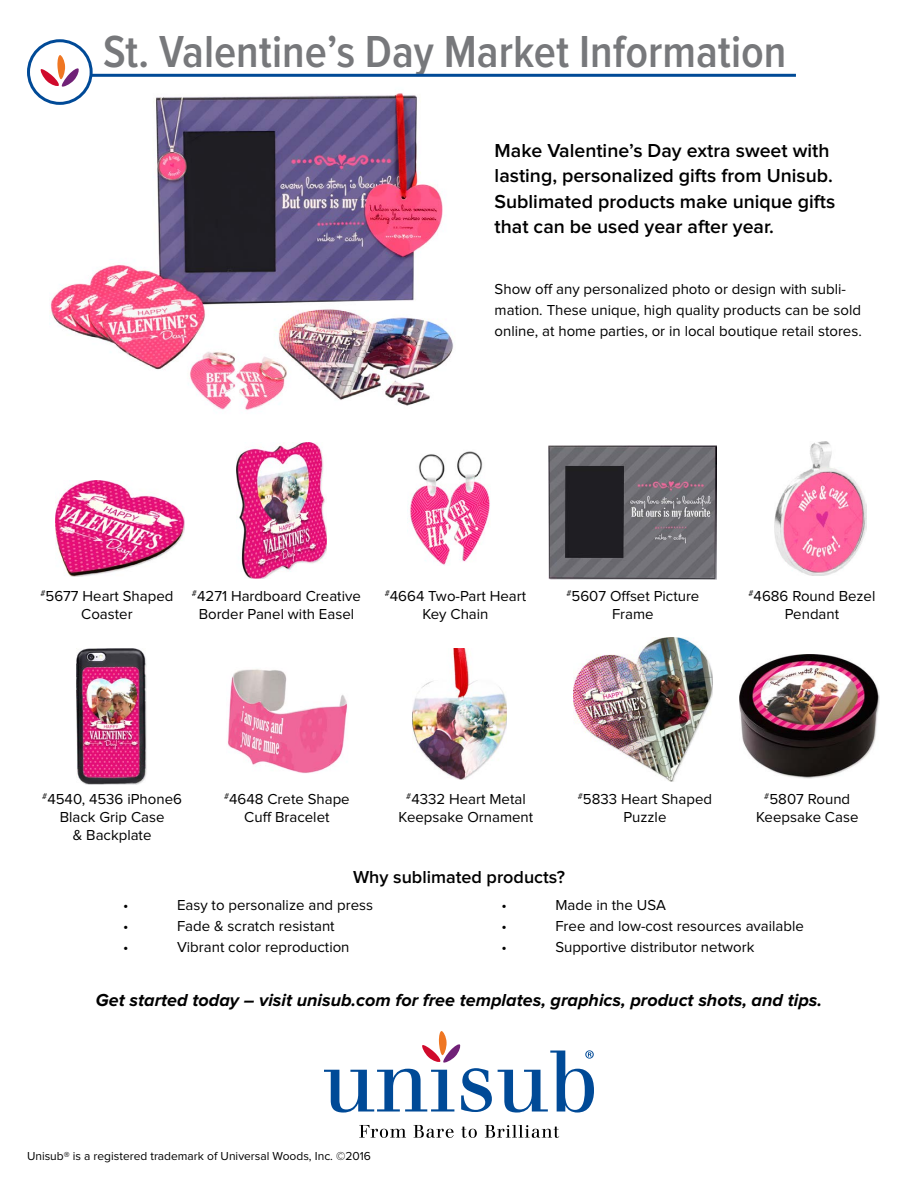
<style>
.page{position:relative;width:918px;height:1188px;background:#fff}
.page>*{position:absolute;margin:0;border:0;box-sizing:border-box;transform-origin:0 0}
.t1{font:600 46.5px "Proxima Nova Cond";color:#77787b}
.t2{font:600 19.5px/25.5px "Proxima Nova";color:#000}
.t3{font:italic 700 18px "Proxima Nova";color:#000}
.t4{font:600 18px "Proxima Nova";color:#000}
.t5{font:15px/18px "Proxima Nova";color:#000;text-align:center}
.t6{font:12px "Proxima Nova";color:#000}
</style>
<div class="page">
<img style="left:49px;top:85px;width:404px;height:325px">
<svg style="left:324px;top:1031px;width:168px;height:82px"></svg>
<svg style="left:498px;top:1050px;width:96px;height:63px"></svg>
<svg style="left:359px;top:1125px;width:47px;height:13px"></svg>
<svg style="left:414px;top:1125px;width:40px;height:13px"></svg>
<svg style="left:461px;top:1127px;width:16px;height:11px"></svg>
<svg style="left:485px;top:1125px;width:74px;height:13px"></svg>
<div style="left:29px;top:41px;width:62px;height:62px;background:#fff;border-radius:50%"></div>
<div style="left:27px;top:39px;width:66px;height:66px;border:3px solid #004a97;border-radius:50%"></div>
<hr style="left:92px;top:74px;width:704px;height:3px;background:#004a97">
<svg style="left:40px;top:55px;width:39px;height:32px"></svg>
<img style="left:55px;top:481px;width:130px;height:95px">
<img style="left:77px;top:649px;width:70px;height:136px">
<img style="left:236px;top:442px;width:91px;height:136px">
<img style="left:227px;top:669px;width:121px;height:105px">
<img style="left:548px;top:445px;width:168px;height:135px">
<img style="left:573px;top:638px;width:140px;height:143px">
<img style="left:740px;top:655px;width:139px;height:123px">
<img style="left:407px;top:451px;width:83px;height:114px">
<img style="left:413px;top:649px;width:93px;height:130px">
<img style="left:775px;top:441px;width:91px;height:134px">
<h1 class="t1" style="left:103px;top:30px;width:685px">St. Valentine’s Day Market Information</h1>
<h2 class="t2" style="left:495px;top:138px;width:342px">Make Valentine’s Day extra sweet with lasting, personalized gifts from Unisub.<br>Sublimated products make unique gifts that can be used year after year.</h2>
<p class="t5" style="left:495px;top:279px;width:369px;line-height:21px;text-align:left">Show off any personalized photo or design with subli&shy;mation. These unique, high quality products can be sold online, at home parties, or in local boutique retail stores.</p>
<p class="t5" style="left:40px;top:588px;width:135px"><sup>#</sup>5677 Heart Shaped<br>Coaster</p>
<p class="t5" style="left:192px;top:588px;width:170px"><sup>#</sup>4271 Hardboard Creative<br>Border Panel with Easel</p>
<p class="t5" style="left:385px;top:588px;width:143px"><sup>#</sup>4664 Two-Part Heart<br>Key Chain</p>
<p class="t5" style="left:566px;top:588px;width:135px"><sup>#</sup>5607 Offset Picture<br>Frame</p>
<p class="t5" style="left:748px;top:588px;width:128px"><sup>#</sup>4686 Round Bezel<br>Pendant</p>
<p class="t5" style="left:42px;top:791px;width:141px"><sup>#</sup>4540, 4536 iPhone6<br>Black Grip Case<br>&amp; Backplate</p>
<p class="t5" style="left:224px;top:791px;width:127px"><sup>#</sup>4648 Crete Shape<br>Cuff Bracelet</p>
<p class="t5" style="left:399px;top:791px;width:136px"><sup>#</sup>4332 Heart Metal<br>Keepsake Ornament</p>
<p class="t5" style="left:578px;top:791px;width:136px"><sup>#</sup>5833 Heart Shaped<br>Puzzle</p>
<p class="t5" style="left:756px;top:791px;width:104px"><sup>#</sup>5807 Round<br>Keepsake Case</p>
<p class="t4" style="left:353px;top:868px;width:213px">Why sublimated products?</p>
<p class="t5" style="left:123px;top:896px;width:7px">•</p>
<p class="t5" style="left:177px;top:896px;width:198px">Easy to personalize and press</p>
<p class="t5" style="left:123px;top:917px;width:7px">•</p>
<p class="t5" style="left:177px;top:917px;width:159px">Fade &amp; scratch resistant</p>
<p class="t5" style="left:123px;top:938px;width:7px">•</p>
<p class="t5" style="left:177px;top:938px;width:174px">Vibrant color reproduction</p>
<p class="t5" style="left:501px;top:896px;width:7px">•</p>
<p class="t5" style="left:555px;top:896px;width:112px">Made in the USA</p>
<p class="t5" style="left:501px;top:917px;width:7px">•</p>
<p class="t5" style="left:555px;top:917px;width:250px">Free and low-cost resources available</p>
<p class="t5" style="left:501px;top:938px;width:7px">•</p>
<p class="t5" style="left:555px;top:938px;width:201px">Supportive distributor network</p>
<p class="t3" style="left:96px;top:992px;width:728px">Get started today – visit unisub.com for free templates, graphics, product shots, and tips.</p>
<p class="t6" style="left:27px;top:1150px;width:346px">Unisub® is a registered trademark of Universal Woods, Inc. ©2016</p>
</div>
